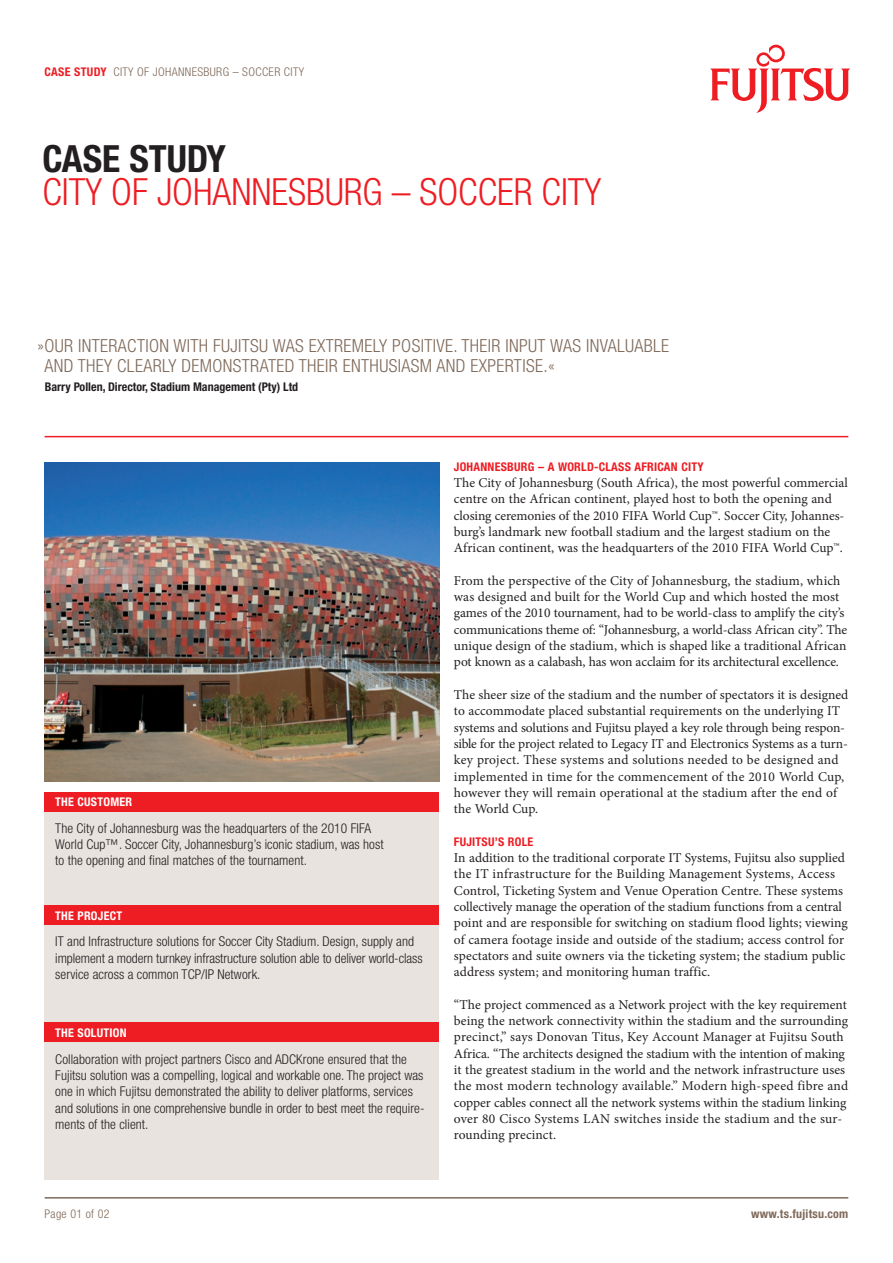
<style>
.page{position:relative;width:893px;height:1263px;background:#fff}
.page>*{position:absolute;margin:0;border:0;box-sizing:border-box;transform-origin:0 0}
.t1{font:300 condensed 37.5px "Helvetica Neue";color:#ee1d23}
.t2{font:700 condensed 37.5px "Helvetica Neue";color:#231f20}
.t3{font:300 condensed 18px/19.5px "Helvetica Neue";letter-spacing:.02em;color:#7f6959}
.t4{font:13.5px/16.4px "Minion Pro";color:#231f20}
.t5{font:300 condensed 13.5px/16.4px "Helvetica Neue";letter-spacing:.005em;color:#231f20}
.t6{font:700 condensed 12px "Helvetica Neue";letter-spacing:.02em;color:#ee1d23}
.t7{font:300 condensed 12px "Helvetica Neue";letter-spacing:.03em;color:#7f6959}
.t8{font:700 condensed 12px "Helvetica Neue";color:#231f20}
.t9{font:700 condensed 12px "Helvetica Neue";letter-spacing:.02em;color:#fff}
.t10{font:700 condensed 12px "Helvetica Neue";letter-spacing:.02em;color:#7f6959}
.s1{font-weight:700;color:#ee1d23}
</style>
<div class="page">
<div style="left:45px;top:792px;width:394px;height:387px;background:#e9e3df"></div>
<svg style="left:710px;top:45px;width:140px;height:68px"></svg>
<hr style="left:45px;top:436px;width:803px;height:1px;background:#ee1d23">
<hr style="left:45px;top:1197px;width:803px;height:1px;background:#7f6959">
<img style="left:45px;top:463px;width:394px;height:318px">
<div style="left:45px;top:792px;width:394px;height:19px;background:#ee1d23"></div>
<div style="left:45px;top:905px;width:394px;height:19px;background:#ee1d23"></div>
<div style="left:45px;top:1023px;width:394px;height:19px;background:#ee1d23"></div>
<p class="t7" style="left:45px;top:65px;width:261px"><span class="s1">case study</span> CITY OF JOHANNESBURG – SOCCER CITY</p>
<h1 class="t2" style="left:43px;top:136px;width:185px">case study</h1>
<h1 class="t1" style="left:43px;top:171px;width:560px">CITY OF JOHANNESBURG – SOCCER CITY</h1>
<h2 class="t3" style="left:44px;top:336px;width:626px;text-indent:-7px">»OUR INTERACTION WITH FUJITSU WAS EXTREMELY POSITIVE. THEIR INPUT WAS INVALUABLE<br>AND THEY CLEARLY DEMONSTRATED THEIR ENTHUSIASM AND EXPERTISE.«</h2>
<p class="t8" style="left:45px;top:380px;width:255px">Barry Pollen, Director, Stadium Management (Pty) Ltd</p>
<p class="t9" style="left:55px;top:795px;width:76px">the custom er</p>
<p class="t5" style="left:55px;top:819px;width:330px">The City of Johannesburg was the headquarters of the 2010 FIFA<br>World Cup™. Soccer City, Johannesburg’s iconic stadium, was host to the opening and final matches of the tournament.</p>
<p class="t9" style="left:55px;top:908px;width:30px">the proj</p>
<p class="t9" style="left:104px;top:908px;width:20px">ect</p>
<p class="t5" style="left:55px;top:933px;width:369px">IT and Infrastructure solutions for Soccer City Stadium. Design, supply and implement a modern turnkey infrastructure solution able to deliver world-class service across a common TCP/IP Network.</p>
<p class="t9" style="left:55px;top:1025px;width:61px">the solution</p>
<p class="t5" style="left:55px;top:1051px;width:371px">Collaboration with project partners Cisco and ADCKrone ensured that the Fujitsu solution was a compelling, logical and workable one. The project was one in which Fujitsu demonstrated the ability to deliver platforms, services and solutions in one comprehensive bundle in order to best meet the require&shy;ments of the client.</p>
<p class="t7" style="left:45px;top:1207px;width:66px">Page 01 of 02</p>
<p class="t6" style="left:454px;top:459px;width:165px">JOHANNESBURG – A WORLD-CLASS</p>
<p class="t6" style="left:635px;top:459px;width:64px">AFRICAN CITY</p>
<p class="t4" style="left:454px;top:475px;width:395px">The City of Johannesburg (South Africa), the most powerful commercial centre on the African continent, played host to both the opening and closing ceremonies of the 2010 FIFA World Cup™. Soccer City, Johannes&shy;burg’s landmark new football stadium and the largest stadium on the African continent, was the headquarters of the 2010 FIFA World Cup™.</p>
<p class="t4" style="left:454px;top:572px;width:395px">From the perspective of the City of Johannesburg, the stadium, which was designed and built for the World Cup and which hosted the most games of the 2010 tournament, had to be world-class to amplify the city’s communications theme of: “Johannesburg, a world-class African city”. The unique design of the stadium, which is shaped like a traditional African pot known as a calabash, has won acclaim for its architectural excellence.</p>
<p class="t4" style="left:454px;top:687px;width:396px">The sheer size of the stadium and the number of spectators it is designed to accommodate placed substantial requirements on the underlying IT systems and solutions and Fujitsu played a key role through being respon&shy;sible for the project related to Legacy IT and Electronics Systems as a turn&shy;key project. These systems and solutions needed to be designed and implemented in time for the commencement of the 2010 World Cup, however they will remain operational at the stadium after the end of the World Cup.</p>
<p class="t6" style="left:454px;top:834px;width:80px">FUJITSU ’S ROLE</p>
<p class="t4" style="left:454px;top:850px;width:395px">In addition to the traditional corporate IT Systems, Fujitsu also supplied the IT infrastructure for the Building Management Systems, Access Control, Ticketing System and Venue Operation Centre. These systems collectively manage the operation of the stadium functions from a central point and are responsible for switching on stadium flood lights; viewing of camera footage inside and outside of the stadium; access control for spectators and suite owners via the ticketing system; the stadium public address system; and monitoring human traffic.</p>
<p class="t4" style="left:454px;top:996px;width:396px">“The project commenced as a Network project with the key requirement being the network connectivity within the stadium and the surrounding precinct,” says Donovan Titus, Key Account Manager at Fujitsu South Africa. “The architects designed the stadium with the intention of making it the greatest stadium in the world and the network infrastructure uses the most modern technology available.” Modern high-speed fibre and copper cables connect all the network systems within the stadium linking over 80 Cisco Systems LAN switches inside the stadium and the sur&shy;rounding precinct.</p>
<p class="t10" style="left:751px;top:1207px;width:99px">www.ts.fujitsu.com</p>
</div>
